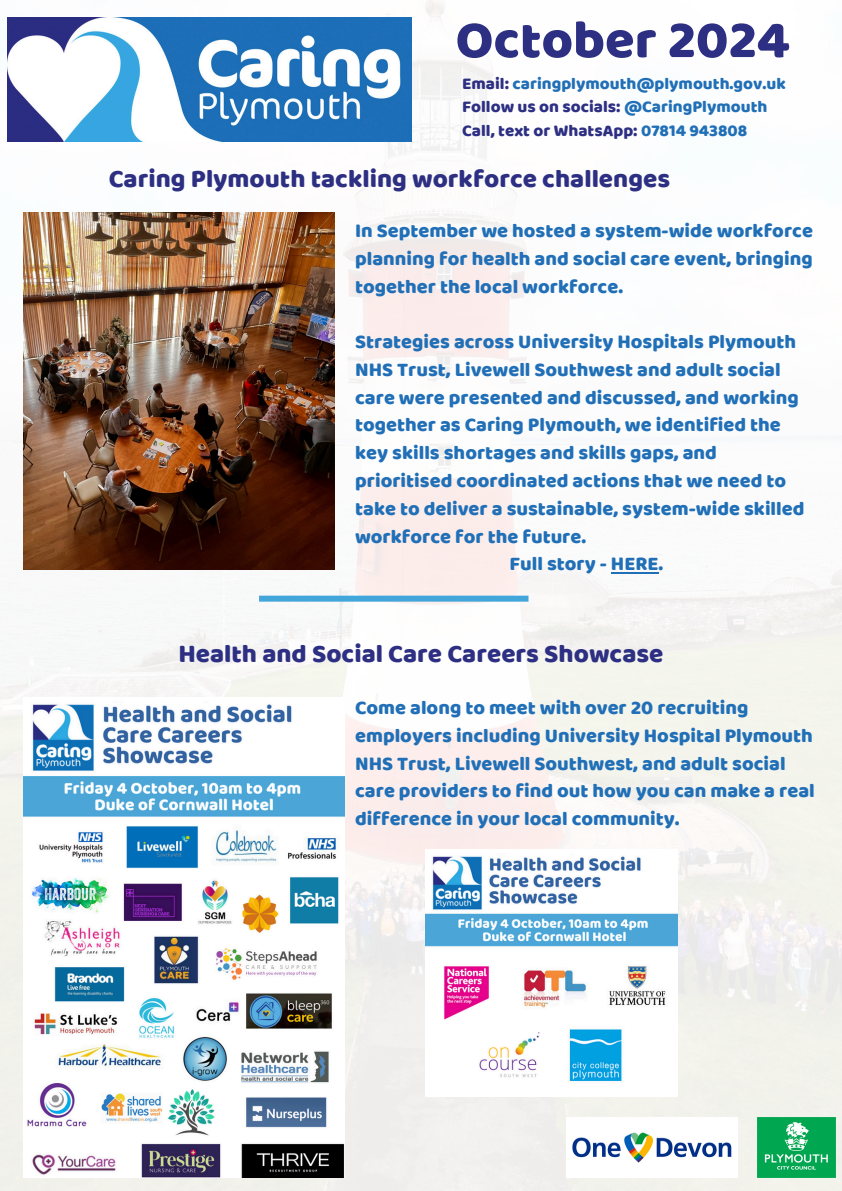
<style>
.page{position:relative;width:842px;height:1191px;background:#fff}
.page>*{position:absolute;margin:0;border:0;box-sizing:border-box;transform-origin:0 0}
.t1{font:54px "Baloo";color:#2d2f83}
.t2{font:26px "Baloo";color:#2d2f83}
.t3{font:20px/27.8px "Baloo";color:#206fb7;text-align:justify}
.t4{font:17px "Baloo";color:#2d2f83}
.t5{font:17px "Baloo";color:#206fb7}
.s1{color:#2d2f83}
.s2{color:#206fb7}
</style>
<div class="page">
<img style="left:0;top:0;width:842px;height:1190px">
<img style="left:758px;top:1117px;width:77px;height:60px">
<img style="left:7px;top:17px;width:404px;height:124px">
<img style="left:23px;top:212px;width:311px;height:357px">
<img style="left:23px;top:697px;width:322px;height:480px">
<img style="left:426px;top:849px;width:251px;height:247px">
<hr style="left:611px;top:571px;width:47px;height:2px;background:#206fb7">
<div style="left:259px;top:595px;width:269px;height:6px;background:#42a6db"></div>
<img style="left:567px;top:1117px;width:171px;height:60px">
<p class="t1" style="left:456px;top:7px;width:335px">October 2024</p>
<h2 class="t5" style="left:462px;top:73px;width:325px"><span class="s1">Email:</span> caringplymouth@plymouth.gov.uk</h2>
<p class="t4" style="left:462px;top:96px;width:307px">Follow us on socials: <span class="s2">@CaringPlymouth</span></p>
<h3 class="t4" style="left:462px;top:120px;width:287px">Call, text or WhatsApp: <span class="s2">07814 943808</span></h3>
<p class="t2" style="left:109px;top:163px;width:563px">Caring Plymouth tackling workforce challenges</p>
<h3 class="t3" style="left:355px;top:216px;width:459px">In September we hosted a system-wide workforce planning for health and social care event, bringing together the local workforce.</h3>
<h2 class="t3" style="left:355px;top:327px;width:443px">Strategies across University Hospitals Plymouth</h2>
<h2 class="t3" style="left:355px;top:355px;width:427px">NHS Trust, Livewell Southwest and adult social</h2>
<h2 class="t3" style="left:355px;top:383px;width:445px">care were presented and discussed, and working</h2>
<h2 class="t3" style="left:355px;top:410px;width:427px">together as Caring Plymouth, we identified the</h2>
<h2 class="t3" style="left:355px;top:438px;width:363px">key skills shortages and skills gaps, and</h2>
<h2 class="t3" style="left:355px;top:466px;width:433px">prioritised coordinated actions that we need to</h2>
<h2 class="t3" style="left:355px;top:494px;width:451px">take to deliver a sustainable, system-wide skilled</h2>
<h2 class="t3" style="left:355px;top:521px;width:233px">workforce for the future.</h2>
<h2 class="t3" style="left:510px;top:549px;width:155px">Full story - HERE.</h2>
<p class="t2" style="left:178px;top:637px;width:487px">Health and Social Care Careers Showcase</p>
<p class="t3" style="left:355px;top:693px;width:461px;text-align:left">Come along to meet with over 20 recruiting employers including University Hospital Plymouth NHS Trust, Livewell Southwest, and adult social care providers to find out how you can make a real difference in your local community.</p>
</div>
